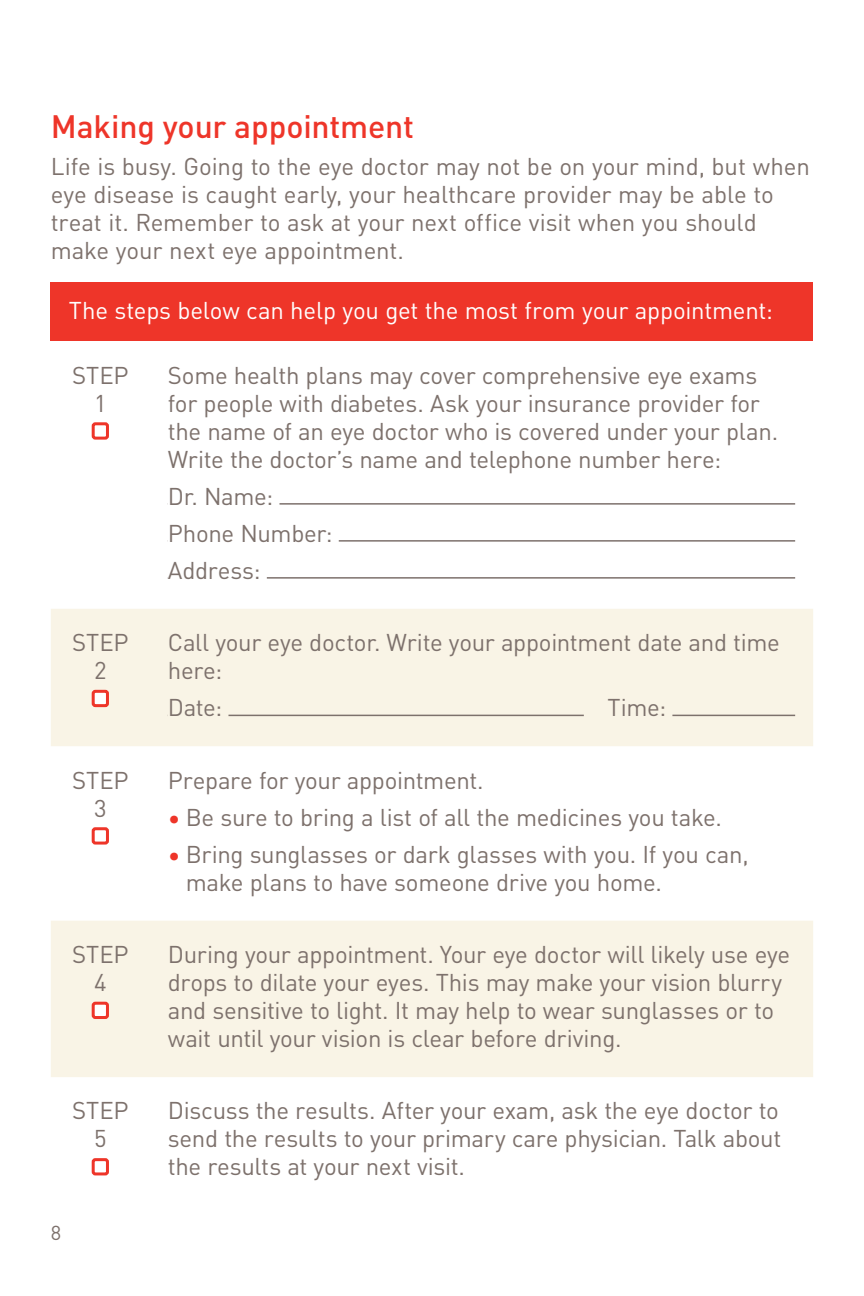
<style>
.page{position:relative;width:864px;height:1296px;background:#fff}
.page>*{position:absolute;margin:0;border:0;box-sizing:border-box;transform-origin:0 0}
.subhead{font:500 32px "DIN Pro";letter-spacing:-.005em;color:#ee3529}
.body_text{font:24px/28px "DIN Pro";letter-spacing:-.01em;color:#7d716c;text-align:center}
.body_text-2{font:24px "DIN Pro";letter-spacing:-.01em;color:#fff}
.body_text_with_under{font:24px "DIN Pro";letter-spacing:-.01em;color:#7d716c}
.t1{font:20px "DIN Pro";color:#7d716c}
.s1{color:#ee3529}
</style>
<div class="page">
<div style="left:51px;top:282px;width:762px;height:59px;background:#ee3529"></div>
<svg style="left:51px;top:609px;width:762px;height:468px;fill:#f9f4e6"></svg>
<div style="left:92px;top:422px;width:17px;height:18px;border:3px solid #ee3529;border-radius:2px"></div>
<hr style="left:168px;top:503px;width:627px;height:2px;background:#7d716c">
<hr style="left:168px;top:502px;width:111px;height:4px;background:#fff">
<hr style="left:168px;top:540px;width:627px;height:2px;background:#7d716c">
<hr style="left:168px;top:539px;width:171px;height:4px;background:#fff">
<hr style="left:168px;top:577px;width:627px;height:2px;background:#7d716c">
<hr style="left:168px;top:576px;width:99px;height:4px;background:#fff">
<div style="left:93px;top:691px;width:14px;height:15px;background:#fff;border-radius:2px"></div>
<div style="left:92px;top:690px;width:17px;height:17px;border:3px solid #ee3529;border-radius:2px"></div>
<hr style="left:168px;top:715px;width:627px;height:1px;background:#7d716c">
<hr style="left:168px;top:713px;width:60px;height:4px;background:#f9f4e6">
<hr style="left:584px;top:713px;width:88px;height:4px;background:#f9f4e6">
<div style="left:93px;top:829px;width:14px;height:14px;background:#fff;border-radius:2px"></div>
<div style="left:92px;top:827px;width:17px;height:18px;border:3px solid #ee3529;border-radius:2px"></div>
<div style="left:93px;top:1003px;width:14px;height:15px;background:#fff;border-radius:2px"></div>
<div style="left:92px;top:1002px;width:17px;height:17px;border:3px solid #ee3529;border-radius:2px"></div>
<div style="left:92px;top:1158px;width:17px;height:17px;border:3px solid #ee3529;border-radius:2px"></div>
<p class="subhead" style="left:51px;top:102px;width:365px">Making your appointment</p>
<p class="body_text" style="left:51px;top:151px;width:761px;text-align:left">Life is busy. Going to the eye doctor may not be on your mind, but when eye disease is caught early, your healthcare provider may be able to treat it. Remember to ask at your next office visit when you should make your next eye appointment.</p>
<p class="body_text-2" style="left:69px;top:292px;width:706px">The steps below can help you get the most from your appointment:</p>
<p class="body_text" style="left:72px;top:359px;width:58px">STEP<br>1</p>
<p class="body_text" style="left:168px;top:359px;width:612px;text-align:left">Some health plans may cover comprehensive eye exams for people with diabetes. Ask your insurance provider for the name of an eye doctor who is covered under your plan.<br>Write the doctor’s name and telephone number here:</p>
<p class="body_text_with_under" style="left:168px;top:478px;width:107px">Dr. Name:</p>
<p class="body_text_with_under" style="left:168px;top:515px;width:166px">Phone Number:</p>
<p class="body_text_with_under" style="left:168px;top:552px;width:94px">Address:</p>
<p class="body_text" style="left:72px;top:627px;width:58px">STEP<br>2</p>
<p class="body_text" style="left:168px;top:627px;width:614px;text-align:left">Call your eye doctor. Write your appointment date and time here:</p>
<p class="body_text_with_under" style="left:168px;top:689px;width:56px">Date:</p>
<p class="body_text_with_under" style="left:608px;top:689px;width:60px">Time:</p>
<p class="body_text" style="left:72px;top:764px;width:58px">STEP<br>3</p>
<p class="body_text" style="left:168px;top:764px;width:317px">Prepare for your appointment.</p>
<p class="body_text" style="left:168px;top:801px;width:555px"><span class="s1">•</span> Be sure to bring a list of all the medicines you take.</p>
<p class="body_text" style="left:186px;top:838px;width:564px;text-align:left;text-indent:-18px"><span class="s1">•</span> Bring sunglasses or dark glasses with you. If you can, make plans to have someone drive you home.</p>
<p class="body_text" style="left:72px;top:939px;width:58px">STEP<br>4</p>
<p class="body_text" style="left:168px;top:939px;width:624px;text-align:left">During your appointment. Your eye doctor will likely use eye drops to dilate your eyes. This may make your vision blurry and sensitive to light. It may help to wear sunglasses or to wait until your vision is clear before driving.</p>
<p class="body_text" style="left:72px;top:1095px;width:58px">STEP<br>5</p>
<p class="body_text" style="left:168px;top:1095px;width:615px;text-align:justify">Discuss the results. After your exam, ask the eye doctor to send the results to your primary care physician. Talk about the results at your next visit.</p>
<p class="t1" style="left:51px;top:1218px;width:12px">8</p>
</div>
